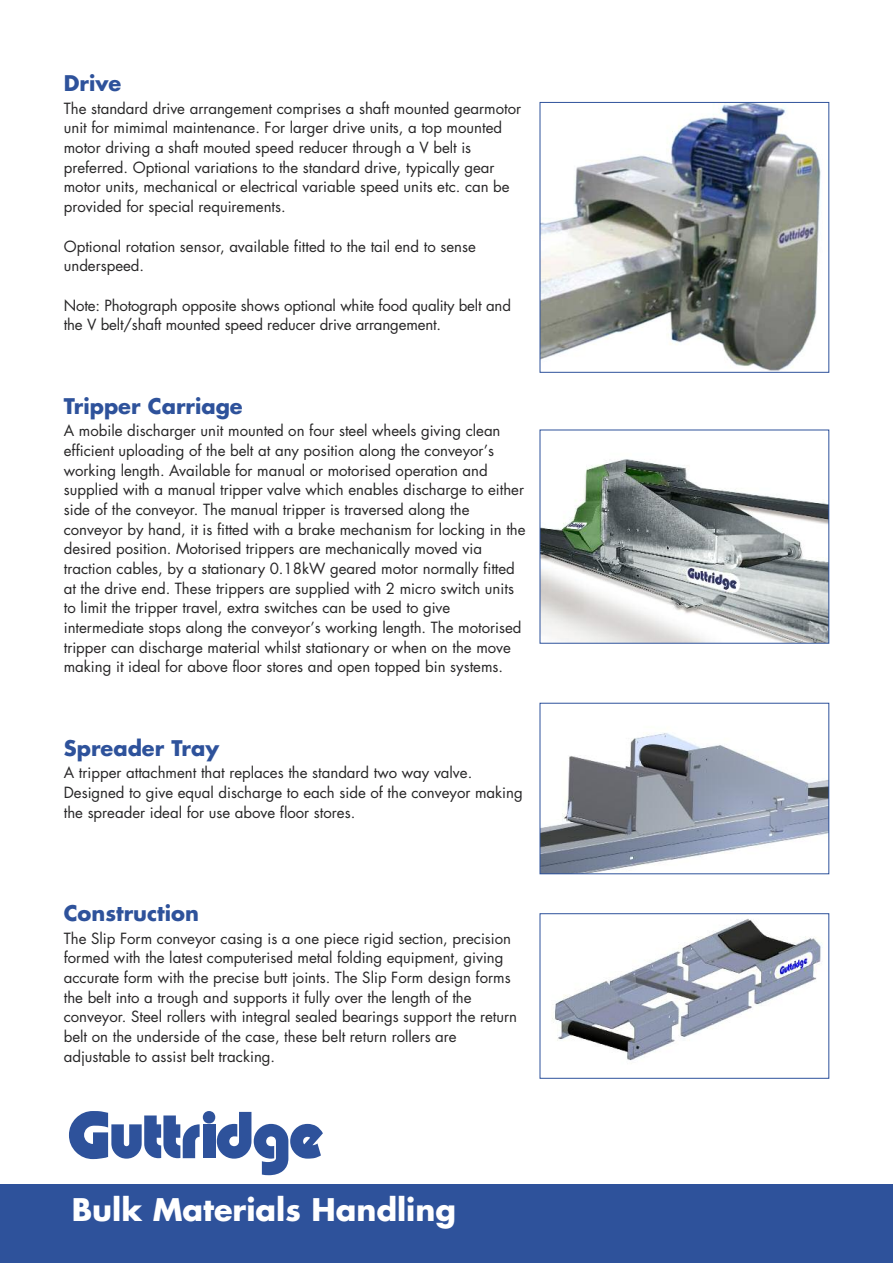
<style>
.page{position:relative;width:893px;height:1263px;background:#fff}
.page>*{position:absolute;margin:0;border:0;box-sizing:border-box;transform-origin:0 0}
.t1{font:700 30.3px "Futura CE";color:#fff}
.t2{font:700 21px "Futura CE";color:#2e529b}
.t3{font:15px/19.6px "Futura CE";color:#272627}
</style>
<div class="page">
<div style="left:0;top:1184px;width:893px;height:79px;background:#2e529b"></div>
<svg style="left:69px;top:1111px;width:254px;height:64px"></svg>
<img style="left:542px;top:104px;width:279px;height:267px">
<div style="left:540px;top:102px;width:289px;height:271px;border:1px solid #2e529b"></div>
<img style="left:542px;top:459px;width:285px;height:183px">
<div style="left:540px;top:430px;width:289px;height:214px;border:1px solid #2e529b"></div>
<img style="left:542px;top:733px;width:285px;height:139px">
<div style="left:540px;top:703px;width:289px;height:171px;border:1px solid #2e529b"></div>
<img style="left:552px;top:919px;width:270px;height:142px">
<div style="left:540px;top:913px;width:289px;height:166px;border:1px solid #2e529b"></div>
<h2 class="t2" style="left:64px;top:74px;width:59px">Drive</h2>
<p class="t3" style="left:64px;top:100px;width:459px">The standard drive arrangement comprises a shaft mounted gearmotor unit for mimimal maintenance. For larger drive units, a top mounted motor driving a shaft mouted speed reducer through a V belt is preferred. Optional variations to the standard drive, typically gear motor units, mechanical or electrical variable speed units etc. can be provided for special requirements.</p>
<p class="t3" style="left:64px;top:237px;width:414px">Optional rotation sensor, available fitted to the tail end to sense underspeed.</p>
<p class="t3" style="left:64px;top:296px;width:449px">Note: Photograph opposite shows optional white food quality belt and the V belt/shaft mounted speed reducer drive arrangement.</p>
<h2 class="t2" style="left:64px;top:396px;width:180px">Tripper Carriage</h2>
<p class="t3" style="left:64px;top:422px;width:463px">A mobile discharger unit mounted on four steel wheels giving clean efficient uploading of the belt at any position along the conveyor’s working length. Available for manual or motorised operation and supplied with a manual tripper valve which enables discharge to either side of the conveyor. The manual tripper is traversed along the conveyor by hand, it is fitted with a brake mechanism for locking in the desired position. Motorised trippers are mechanically moved via traction cables, by a stationary 0.18kW geared motor normally fitted at the drive end. These trippers are supplied with 2 micro switch units to limit the tripper travel, extra switches can be used to give intermediate stops along the conveyor’s working length. The motorised tripper can discharge material whilst stationary or when on the move making it ideal for above floor stores and open topped bin systems.</p>
<h2 class="t2" style="left:64px;top:739px;width:157px">Spreader Tray</h2>
<p class="t3" style="left:64px;top:764px;width:460px">A tripper attachment that replaces the standard two way valve.<br>Designed to give equal discharge to each side of the conveyor making the spreader ideal for use above floor stores.</p>
<h2 class="t2" style="left:64px;top:904px;width:137px">Construction</h2>
<p class="t3" style="left:64px;top:929px;width:455px">The Slip Form conveyor casing is a one piece rigid section, precision formed with the latest computerised metal folding equipment, giving accurate form with the precise butt joints. The Slip Form design forms the belt into a trough and supports it fully over the length of the conveyor. Steel rollers with integral sealed bearings support the return belt on the underside of the case, these belt return rollers are adjustable to assist belt tracking.</p>
<h1 class="t1" style="left:72px;top:1196px;width:386px">Bulk Materials Handling</h1>
</div>
